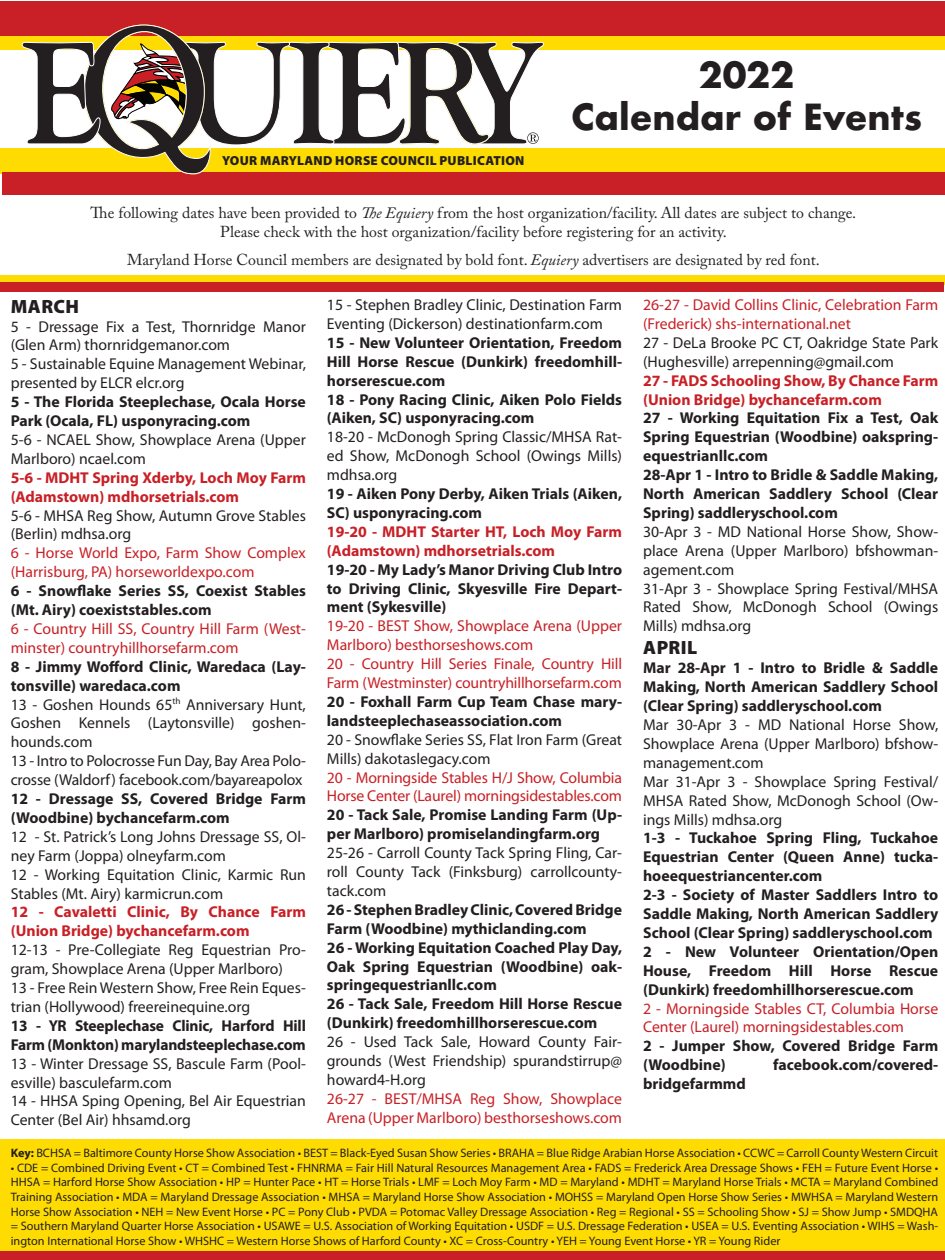
<style>
.page{position:relative;width:945px;height:1260px;background:#fff}
.page>*{position:absolute;margin:0;border:0;box-sizing:border-box;transform-origin:0 0}
.t1{font:700 35px/42px "Futura";color:#231f20;text-align:center}
.t2{font:900 19.25px "Myriad Pro";letter-spacing:.02em;color:#231f20}
.t3{font:15.75px/18.9px "Myriad Pro";color:#231f20}
.t4{font:700 15.75px/18.9px "Myriad Pro";color:#231f20}
.t5{font:15.75px/18.9px "Myriad Pro";color:#c82026}
.t6{font:15.75px/18.9px "Adobe Caslon Pro";color:#231f20;text-align:center}
.t7{font:700 15.75px/18.9px "Myriad Pro";color:#c82026}
.t8{font:900 13.12px "Myriad Pro";letter-spacing:.02em;color:#231f20}
.t9{font:12.25px/14.7px "Myriad Pro";color:#231f20;text-align:justify}
.s1{font-style:italic}
.s2{font-weight:700}
</style>
<div class="page">
<div style="left:0;top:148px;width:945px;height:25px;background:#ffdc01"></div>
<div style="left:0;top:16px;width:945px;height:34px;background:#ffdc01"></div>
<div style="left:2px;top:172px;width:943px;height:23px;background:#c82026"></div>
<div style="left:0;top:1px;width:945px;height:35px;background:#c82026"></div>
<svg style="left:22px;top:25px;width:522px;height:149px"></svg>
<div style="left:0;top:276px;width:944px;height:9px;background:#ffdc01"></div>
<div style="left:0;top:282px;width:944px;height:9px;background:#c82026"></div>
<div style="left:0;top:1139px;width:945px;height:113px;background:#ffdc01"></div>
<div style="left:1px;top:1252px;width:944px;height:8px;background:#c82026"></div>
<p class="t8" style="left:222px;top:153px;width:304px">YOUR MARYLAND HORSE COUNCIL PUBLICATION</p>
<h1 class="t1" style="left:571px;top:54px;width:352px">2022<br>Calendar of Events</h1>
<p class="t6" style="left:91px;top:204px;width:767px">The following dates have been provided to <span class="s1">The Equiery</span> from the host organization/facility. All dates are subject to change.<br>Please check with the host organization/facility before registering for an activity.</p>
<p class="t6" style="left:127px;top:250px;width:694px">Maryland Horse Council members are designated by bold font. <span class="s1">Equiery</span> advertisers are designated by red font.</p>
<p class="t2" style="left:11px;top:295px;width:70px">MARCH</p>
<p class="t3" style="left:11px;top:317px;width:297px">5 - Dressage Fix a Test, Thornridge Manor (Glen Arm) thornridgemanor.com<br>5 - Sustainable Equine Management Webinar, presented by ELCR elcr.org</p>
<p class="t4" style="left:11px;top:392px;width:297px">5 - The Florida Steeplechase, Ocala Horse<br>Park (Ocala, FL) usponyracing.com</p>
<p class="t3" style="left:11px;top:430px;width:297px">5-6 - NCAEL Show, Showplace Arena (Upper<br>Marlboro) ncael.com</p>
<p class="t7" style="left:11px;top:467px;width:297px">5-6 - MDHT Spring Xderby, Loch Moy Farm (Adamstown) mdhorsetrials.com</p>
<p class="t3" style="left:11px;top:506px;width:297px">5-6 - MHSA Reg Show, Autumn Grove Stables (Berlin) mdhsa.org</p>
<p class="t5" style="left:11px;top:543px;width:297px">6 - Horse World Expo, Farm Show Complex (Harrisburg, PA) horseworldexpo.com</p>
<p class="t4" style="left:11px;top:581px;width:297px">6 - Snowflake Series SS, Coexist Stables (Mt. Airy) coexiststables.com</p>
<p class="t5" style="left:11px;top:619px;width:297px">6 - Country Hill SS, Country Hill Farm (West&shy;minster) countryhillhorsefarm.com</p>
<p class="t3" style="left:11px;top:657px;width:297px"><span class="s2">8 - Jimmy Wofford Clinic, Waredaca (Lay&shy;tonsville) waredaca.com<br></span>13 - Goshen Hounds 65<sup>th</sup> Anniversary Hunt, Goshen Kennels (Laytonsville) goshen&shy;hounds.com<br>13 - Intro to Polocrosse Fun Day, Bay Area Polo&shy;crosse (Waldorf) facebook.com/bayareapolox</p>
<p class="t4" style="left:11px;top:789px;width:297px">12 - Dressage SS, Covered Bridge Farm (Woodbine) bychancefarm.com</p>
<p class="t3" style="left:11px;top:827px;width:297px">12 - St. Patrick’s Long Johns Dressage SS, Ol&shy;ney Farm (Joppa) olneyfarm.com<br>12 - Working Equitation Clinic, Karmic Run Stables (Mt. Airy) karmicrun.com</p>
<p class="t7" style="left:11px;top:902px;width:297px">12 - Cavaletti Clinic, By Chance Farm (Union Bridge) bychancefarm.com</p>
<p class="t3" style="left:11px;top:940px;width:297px">12-13 - Pre-Collegiate Reg Equestrian Pro&shy;gram, Showplace Arena (Upper Marlboro)<br>13 - Free Rein Western Show, Free Rein Eques&shy;trian (Hollywood) freereinequine.org</p>
<p class="t4" style="left:11px;top:1016px;width:297px">13 - YR Steeplechase Clinic, Harford Hill<br>Farm (Monkton) marylandsteeplechase.com</p>
<p class="t3" style="left:11px;top:1054px;width:297px">13 - Winter Dressage SS, Bascule Farm (Pool&shy;esville) basculefarm.com<br>14 - HHSA Sping Opening, Bel Air Equestrian Center (Bel Air) hhsamd.org</p>
<p class="t3" style="left:327px;top:295px;width:297px">15 - Stephen Bradley Clinic, Destination Farm<br>Eventing (Dickerson) destinationfarm.com</p>
<p class="t4" style="left:327px;top:333px;width:297px">15 - New Volunteer Orientation, Freedom Hill Horse Rescue (Dunkirk) freedomhill&shy;horserescue.com<br>18 - Pony Racing Clinic, Aiken Polo Fields (Aiken, SC) usponyracing.com</p>
<p class="t3" style="left:327px;top:427px;width:297px;text-align:justify">18-20 - McDonogh Spring Classic/MHSA Rat&shy;ed Show, McDonogh School (Owings Mills) mdhsa.org</p>
<p class="t4" style="left:327px;top:484px;width:297px">19 - Aiken Pony Derby, Aiken Trials (Aiken,<br>SC) usponyracing.com</p>
<p class="t7" style="left:327px;top:522px;width:297px">19-20 - MDHT Starter HT, Loch Moy Farm (Adamstown) mdhorsetrials.com</p>
<p class="t4" style="left:327px;top:559px;width:297px;text-align:justify">19-20 - My Lady’s Manor Driving Club Intro to Driving Clinic, Skyesville Fire Depart&shy;ment (Sykesville)</p>
<p class="t5" style="left:327px;top:616px;width:297px">19-20 - BEST Show, Showplace Arena (Upper Marlboro) besthorseshows.com<br>20 - Country Hill Series Finale, Country Hill Farm (Westminster) countryhillhorsefarm.com</p>
<p class="t4" style="left:327px;top:692px;width:297px">20 - Foxhall Farm Cup Team Chase mary&shy;landsteeplechaseassociation.com</p>
<p class="t3" style="left:327px;top:730px;width:297px">20 - Snowflake Series SS, Flat Iron Farm (Great<br>Mills) dakotaslegacy.com</p>
<p class="t5" style="left:327px;top:768px;width:297px">20 - Morningside Stables H/J Show, Columbia<br>Horse Center (Laurel) morningsidestables.com</p>
<p class="t4" style="left:327px;top:805px;width:297px">20 - Tack Sale, Promise Landing Farm (Up&shy;per Marlboro) promiselandingfarm.org</p>
<p class="t3" style="left:327px;top:843px;width:297px;text-align:justify">25-26 - Carroll County Tack Spring Fling, Car&shy;roll County Tack (Finksburg) carrollcounty&shy;tack.com</p>
<p class="t4" style="left:327px;top:900px;width:297px">26 - Stephen Bradley Clinic, Covered Bridge Farm (Woodbine) mythiclanding.com<br>26 - Working Equitation Coached Play Day, Oak Spring Equestrian (Woodbine) oak&shy;springequestrianllc.com<br>26 - Tack Sale, Freedom Hill Horse Rescue (Dunkirk) freedomhillhorserescue.com</p>
<p class="t3" style="left:327px;top:1032px;width:297px;text-align:justify">26 - Used Tack Sale, Howard County Fair&shy;grounds (West Friendship) spurandstirrup@ howard4-H.org</p>
<p class="t5" style="left:327px;top:1089px;width:297px">26-27 - BEST/MHSA Reg Show, Showplace<br>Arena (Upper Marlboro) besthorseshows.com</p>
<p class="t5" style="left:643px;top:295px;width:297px">26-27 - David Collins Clinic, Celebration Farm (Frederick) shs-international.net</p>
<p class="t3" style="left:643px;top:333px;width:297px">27 - DeLa Brooke PC CT, Oakridge State Park (Hughesville) arrepenning@gmail.com</p>
<p class="t7" style="left:643px;top:370px;width:297px">27 - FADS Schooling Show, By Chance Farm (Union Bridge) bychancefarm.com</p>
<p class="t4" style="left:643px;top:408px;width:297px">27 - Working Equitation Fix a Test, Oak Spring Equestrian (Woodbine) oakspring&shy;equestrianllc.com<br>28-Apr 1 - Intro to Bridle &amp; Saddle Making, North American Saddlery School (Clear Spring) saddleryschool.com</p>
<p class="t3" style="left:643px;top:522px;width:297px">30-Apr 3 - MD National Horse Show, Show&shy;place Arena (Upper Marlboro) bfshowman&shy;agement.com<br>31-Apr 3 - Showplace Spring Festival/MHSA<br>Rated Show, McDonogh School (Owings<br>Mills) mdhsa.org</p>
<p class="t2" style="left:643px;top:637px;width:56px">APRIL</p>
<p class="t4" style="left:643px;top:658px;width:297px;text-align:justify">Mar 28-Apr 1 - Intro to Bridle &amp; Saddle Making, North American Saddlery School (Clear Spring) saddleryschool.com</p>
<p class="t3" style="left:643px;top:715px;width:297px">Mar 30-Apr 3 - MD National Horse Show,<br>Showplace Arena (Upper Marlboro) bfshow&shy;management.com<br>Mar 31-Apr 3 - Showplace Spring Festival/<br>MHSA Rated Show, McDonogh School (Ow&shy;ings Mills) mdhsa.org</p>
<p class="t4" style="left:643px;top:828px;width:297px">1-3 - Tuckahoe Spring Fling, Tuckahoe Equestrian Center (Queen Anne) tucka&shy;hoeequestriancenter.com<br>2-3 - Society of Master Saddlers Intro to Saddle Making, North American Saddlery School (Clear Spring) saddleryschool.com 2 - New Volunteer Orientation/Open House, Freedom Hill Horse Rescue (Dunkirk) freedomhillhorserescue.com</p>
<p class="t5" style="left:643px;top:999px;width:297px">2 - Morningside Stables CT, Columbia Horse<br>Center (Laurel) morningsidestables.com</p>
<p class="t4" style="left:643px;top:1036px;width:297px">2 - Jumper Show, Covered Bridge Farm (Woodbine)</p>
<p class="t4" style="left:773px;top:1055px;width:167px">facebook.com/covered-</p>
<p class="t4" style="left:643px;top:1074px;width:104px">bridgefarmmd</p>
<p class="t9" style="left:11px;top:1145px;width:929px"><span class="s2">Key:</span> BCHSA = Baltimore County Horse Show Association • BEST = Black-Eyed Susan Show Series • BRAHA = Blue Ridge Arabian Horse Association • CCWC = Carroll County Western Circuit</p>
<p class="t9" style="left:11px;top:1160px;width:929px">• CDE = Combined Driving Event • CT = Combined Test • FHNRMA = Fair Hill Natural Resources Management Area • FADS = Frederick Area Dressage Shows • FEH = Future Event Horse • HHSA = Harford Horse Show Association • HP = Hunter Pace • HT = Horse Trials • LMF = Loch Moy Farm • MD = Maryland • MDHT = Maryland Horse Trials • MCTA = Maryland Combined Training Association • MDA = Maryland Dressage Association • MHSA = Maryland Horse Show Association • MOHSS = Maryland Open Horse Show Series • MWHSA = Maryland Western Horse Show Association • NEH = New Event Horse • PC = Pony Club • PVDA = Potomac Valley Dressage Association • Reg = Regional • SS = Schooling Show • SJ = Show Jump • SMDQHA = Southern Maryland Quarter Horse Association • USAWE = U.S. Association of Working Equitation • USDF = U.S. Dressage Federation • USEA = U.S. Eventing Association • WIHS = Wash&shy;ington International Horse Show • WHSHC = Western Horse Shows of Harford County • XC = Cross-Country • YEH = Young Event Horse • YR = Young Rider</p>
</div>
